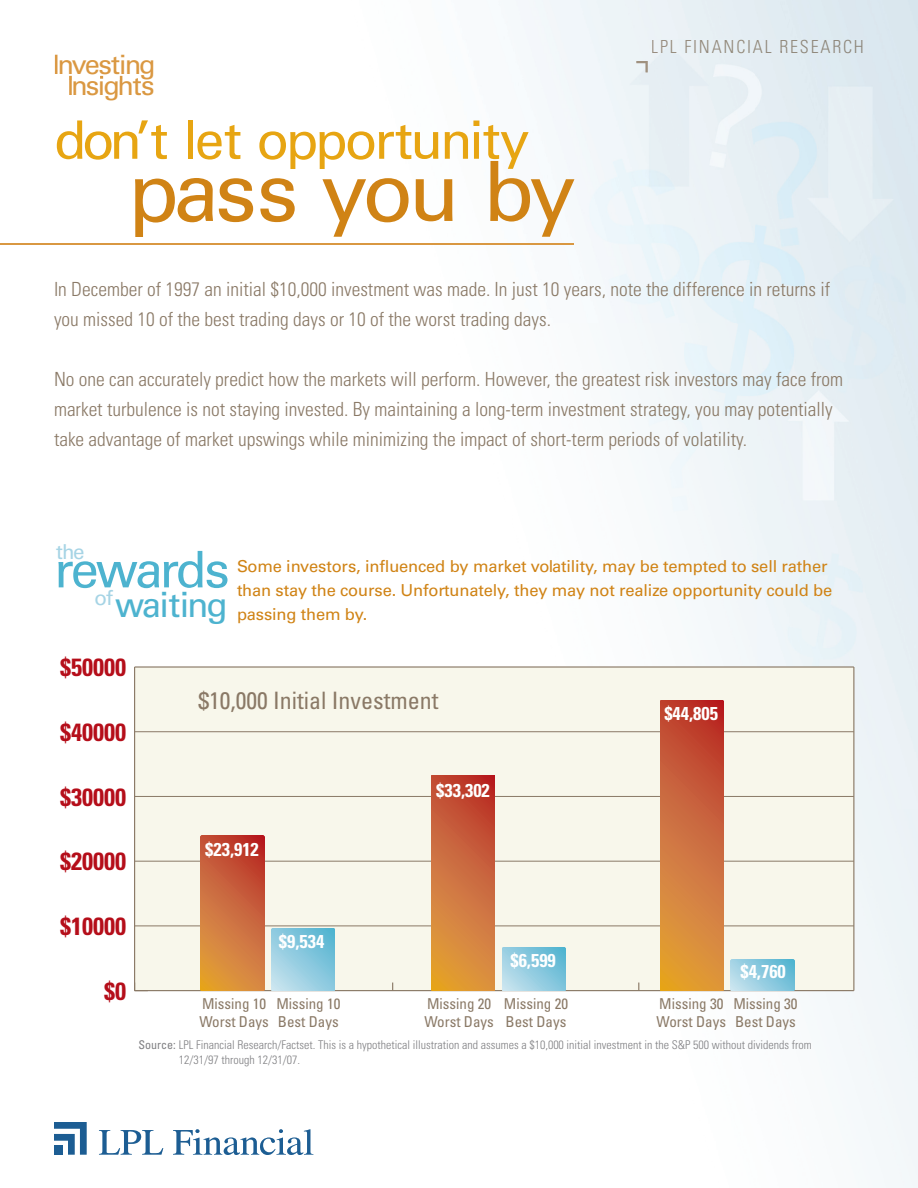
<style>
.page{position:relative;width:918px;height:1188px;background:#fff}
.page>*{position:absolute;margin:0;border:0;box-sizing:border-box;transform-origin:0 0}
.t1{font:83.1px "Univers";letter-spacing:-.05em;color:#d08315}
.t2{font:53.1px "Univers";letter-spacing:-.06em;color:#e7a512}
.t3{font:50.55px "Univers";letter-spacing:-.06em;color:#4db3cf}
.t4{font:34.95px "Univers";letter-spacing:-.055em;color:#4db3cf}
.t5{font:27.15px/21.1px "Univers";letter-spacing:-.07em;color:#da9842;text-align:center}
.t6{font:700 condensed 24.9px "Univers";color:#b50e1a}
.t7{font:condensed 24px "Univers";color:#8a7966}
.t8{font:20.55px "Univers";color:#a6d4e5}
.t9{font:300 condensed 19.5px/30px "Univers";color:#8a7966}
.t10{font:700 condensed 18.6px "Univers";color:#fff}
.t11{font:300 condensed 18px "Univers";letter-spacing:.1em;color:#978b7d}
.t12{font:16.5px/24px "Univers";letter-spacing:-.01em;color:#d08315}
.t13{font:condensed 15px/18px "Univers";color:#8a7966}
.t14{font:300 condensed 12px/15px "Univers";color:#808083}
.s1{color:#968b7c}
.s2{color:#958a7c}
.s3{color:#948a7c}
.s4{color:#938a7b}
.s5{color:#92897b}
.s6{color:#91887b}
.s7{color:#90887a}
.s8{color:#8f877a}
.s9{color:#8e877a}
.s10{color:#8d867a}
.s11{font-weight:400}
</style>
<div class="page">
<img style="left:0;top:0;width:918px;height:1188px">
<svg style="left:636px;top:61px;width:12px;height:11px"></svg>
<div style="left:652px;top:40px;width:211px;height:13px;background:#e4edf3"></div>
<img style="left:99px;top:1130px;width:22px;height:25px">
<img style="left:121px;top:1130px;width:42px;height:25px">
<svg style="left:173px;top:1129px;width:131px;height:26px"></svg>
<img style="left:276px;top:1129px;width:10px;height:26px">
<img style="left:287px;top:1138px;width:16px;height:17px">
<img style="left:304px;top:1129px;width:9px;height:26px">
<svg style="left:54px;top:1122px;width:33px;height:33px"></svg>
<img style="left:55px;top:55px;width:98px;height:25px">
<img style="left:69px;top:76px;width:85px;height:25px">
<img style="left:139px;top:76px;width:14px;height:4px">
<img style="left:69px;top:76px;width:70px;height:4px">
<img style="left:0;top:243px;width:574px;height:1px">
<div style="left:134px;top:667px;width:720px;height:324px;background:#f8f7eb"></div>
<hr style="left:135px;top:990px;width:719px;height:1px;background:#8a7966">
<hr style="left:853px;top:667px;width:1px;height:324px;background:#8a7966">
<hr style="left:134px;top:667px;width:1px;height:324px;background:#8a7966">
<hr style="left:135px;top:926px;width:719px;height:1px;background:#8a7966">
<hr style="left:135px;top:861px;width:719px;height:1px;background:#8a7966">
<hr style="left:135px;top:796px;width:719px;height:1px;background:#8a7966">
<hr style="left:135px;top:731px;width:719px;height:1px;background:#8a7966">
<hr style="left:135px;top:666px;width:719px;height:2px;background:#8a7966">
<svg style="left:271px;top:929px;width:64px;height:62px;background:#8dcadf"></svg>
<svg style="left:502px;top:948px;width:64px;height:43px;background:#8dcadf"></svg>
<svg style="left:731px;top:960px;width:63px;height:31px;background:#8dcadf"></svg>
<svg style="left:201px;top:836px;width:63px;height:155px;background:#cc6b3a"></svg>
<svg style="left:431px;top:775px;width:64px;height:216px;background:#ce6e39"></svg>
<svg style="left:660px;top:701px;width:64px;height:290px;background:#ce6e39"></svg>
<h3 class="t5" style="left:52px;top:57px;width:105px">Investing<br>Insights</h3>
<h2 class="t2" style="left:54px;top:120px;width:477px">don’t let opportunity</h2>
<h1 class="t1" style="left:128px;top:161px;width:449px">pass you by</h1>
<p class="t11" style="left:651px;top:40px;width:214px">LP<span class="s1">L</span> <span class="s2">FI</span><span class="s3">NA</span><span class="s4">NC</span><span class="s5">IA</span><span class="s6">L</span> <span class="s7">RE</span><span class="s8">SE</span><span class="s9">AR</span><span class="s10">CH</span></p>
<p class="t9" style="left:54px;top:276px;width:778px">In December of 1997 an initial $10,000 investment was made. In just 10 years, note the difference in returns if you missed 10 of the best trading days or 10 of the worst trading days.</p>
<p class="t9" style="left:54px;top:366px;width:791px">No one can accurately predict how the markets will perform. However, the greatest risk investors may face from market turbulence is not staying invested. By maintaining a long-term investment strategy, you may potentially take advantage of market upswings while minimizing the impact of short-term periods of volatility.</p>
<p class="t8" style="left:56px;top:544px;width:30px">the</p>
<h3 class="t3" style="left:54px;top:551px;width:177px">rewards</h3>
<p class="t8" style="left:94px;top:590px;width:20px">of</p>
<h3 class="t4" style="left:115px;top:591px;width:114px">waiting</h3>
<p class="t12" style="left:237px;top:555px;width:597px">Some investors, influenced by market volatility, may be tempted to sell rather than stay the course. Unfortunately, they may not realize opportunity could be passing them by.</p>
<p class="t6" style="left:60px;top:658px;width:68px">$50000</p>
<p class="t6" style="left:60px;top:723px;width:68px">$40000</p>
<p class="t6" style="left:60px;top:788px;width:68px">$30000</p>
<p class="t6" style="left:60px;top:853px;width:68px">$20000</p>
<p class="t7" style="left:199px;top:692px;width:241px">$10,000 Initial Investment</p>
<p class="t10" style="left:205px;top:842px;width:55px">$23,912</p>
<p class="t10" style="left:436px;top:783px;width:55px">$33,302</p>
<p class="t10" style="left:664px;top:707px;width:55px">$44,805</p>
<p class="t6" style="left:60px;top:917px;width:68px">$10000</p>
<p class="t6" style="left:104px;top:982px;width:24px">$0</p>
<p class="t10" style="left:279px;top:935px;width:47px">$9,534</p>
<p class="t10" style="left:511px;top:953px;width:47px">$6,599</p>
<p class="t10" style="left:740px;top:964px;width:47px">$4,760</p>
<p class="t13" style="left:199px;top:996px;width:71px">Missing 10<br>Worst Days</p>
<p class="t13" style="left:424px;top:996px;width:71px">Missing 20<br>Worst Days</p>
<p class="t13" style="left:657px;top:996px;width:71px">Missing 30<br>Worst Days</p>
<p class="t13" style="left:276px;top:996px;width:66px">Missing 10<br>Best Days</p>
<p class="t13" style="left:504px;top:996px;width:66px">Missing 20<br>Best Days</p>
<p class="t13" style="left:733px;top:996px;width:66px">Missing 30<br>Best Days</p>
<p class="t14" style="left:179px;top:1039px;width:634px;text-indent:-40px"><span class="s11">Source:</span> LPL Financial Research/Factset. This is a hypothetical illustration and assumes a $10,000 initial investment in the S&amp;P 500 without dividends from<br>12/31/97 through 12/31/07.</p>
</div>
